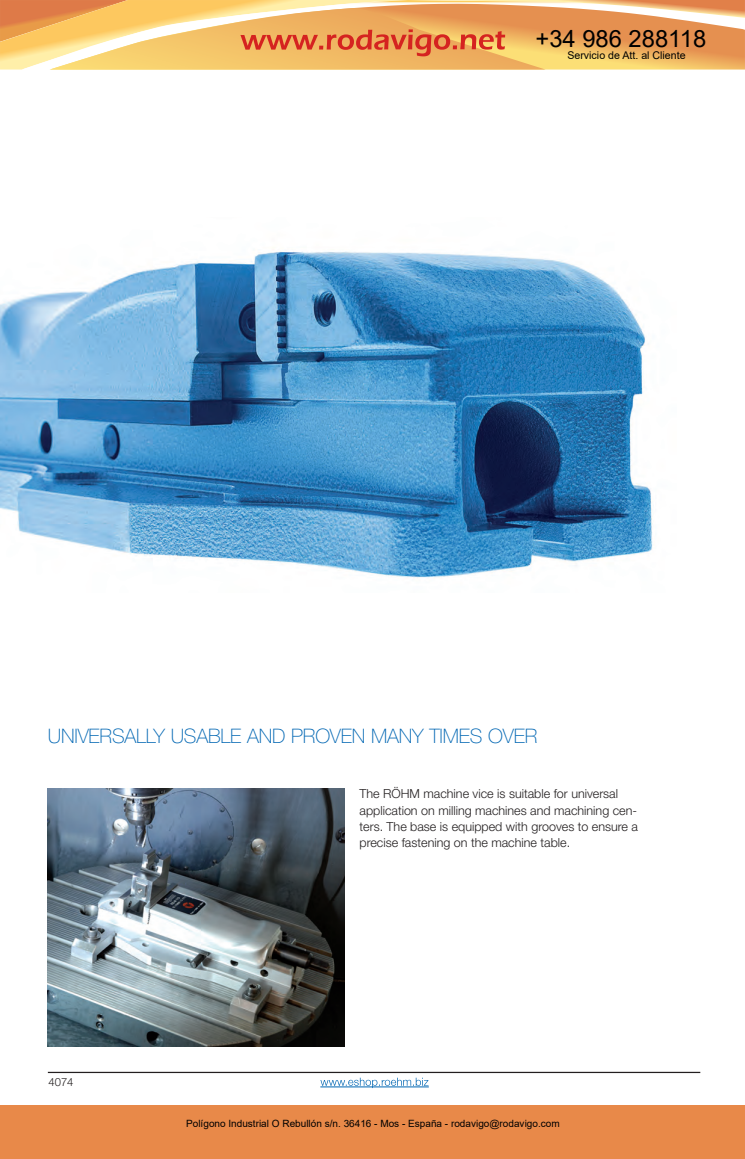
<style>
.page{position:relative;width:745px;height:1159px;background:#fff}
.page>*{position:absolute;margin:0;border:0;box-sizing:border-box;transform-origin:0 0}
.t1{font:23.75px "Arial";color:#000}
.t2{font:100 20px "Helvetica Neue LT Std";letter-spacing:-.01em;color:#0166b3}
.t3{font:300 12.5px/16.2px "Helvetica Neue LT Std";color:#231f20}
.t4{font:300 11.25px "Helvetica Neue LT Std";color:#231f20}
.t5{font:10.62px "Arial";color:#000}
.t6{font:10px "Arial";color:#000}
</style>
<div class="page">
<hr style="left:48px;top:1072px;width:652px;height:1px;background:#231f20">
<img style="left:48px;top:789px;width:296px;height:257px">
<img style="left:0;top:251px;width:653px;height:327px">
<svg style="left:320px;top:1077px;width:108px;height:11px"></svg>
<div style="left:0;top:1105px;width:744px;height:54px;background:#e88949"></div>
<svg style="left:0;top:0;width:744px;height:70px;background:#f0b66e"></svg>
<h1 class="t1" style="left:535px;top:22px;width:172px">+34 986 288118</h1>
<p class="t5" style="left:567px;top:48px;width:120px">Servicio de Att. al Cliente</p>
<h2 class="t2" style="left:48px;top:729px;width:490px">UNIVERSALLY USABLE AND PROVEN MANY TIMES OVER</h2>
<p class="t4" style="left:48px;top:1077px;width:27px">4074</p>
<p class="t3" style="left:359px;top:787px;width:280px">The RÖHM machine vice is suitable for universal application on milling machines and machining cen&shy;ters. The base is equipped with grooves to ensure a precise fastening on the machine table.</p>
<p class="t6" style="left:186px;top:1117px;width:375px">Polígono Industrial O Rebullón s/n. 36416 - Mos - España - rodavigo@rodavigo.com</p>
</div>
